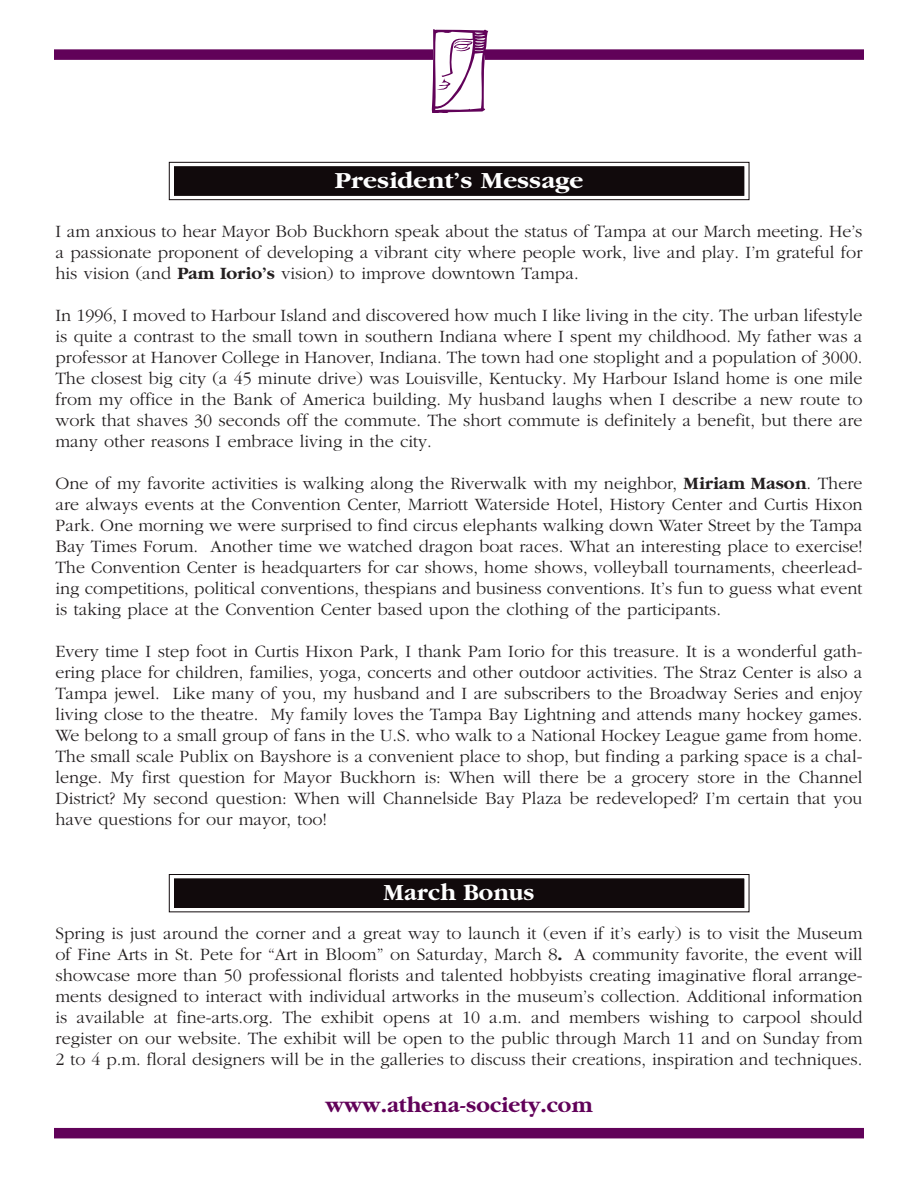
<style>
.page{position:relative;width:918px;height:1188px;background:#fff}
.page>*{position:absolute;margin:0;border:0;box-sizing:border-box;transform-origin:0 0}
.t1{font:700 24px "Garamond";color:#fff;scale:1.1 1}
.t2{font:700 24px "Garamond";color:#fff}
.t3{font:700 22.5px "Garamond";color:#610259}
.t4{font:300 18px/21px "Garamond";color:#231f20;text-align:justify}
.s1{font-weight:700}
</style>
<div class="page">
<div style="left:54px;top:49px;width:810px;height:11px;background:#610259"></div>
<div style="left:54px;top:1128px;width:810px;height:10px;background:#610259"></div>
<svg style="left:430px;top:29px;width:58px;height:84px"></svg>
<div style="left:169px;top:162px;width:580px;height:38px;border:1px solid #110a0c"></div>
<div style="left:174px;top:166px;width:571px;height:30px;background:#110a0c"></div>
<div style="left:173px;top:165px;width:572px;height:32px;border:1px solid #fff"></div>
<div style="left:169px;top:874px;width:580px;height:38px;border:1px solid #110a0c"></div>
<div style="left:174px;top:878px;width:571px;height:30px;background:#110a0c"></div>
<div style="left:173px;top:877px;width:572px;height:32px;border:1px solid #fff"></div>
<h1 class="t1" style="left:335px;top:166px;width:227px">President’s Message</h1>
<p class="t4" style="left:56px;top:220px;width:809px">I am anxious to hear Mayor Bob Buckhorn speak about the status of Tampa at our March meeting. He’s a passionate proponent of developing a vibrant city where people work, live and play. I’m grateful for his vision (and <span class="s1">Pam Iorio’s</span> vision) to improve downtown Tampa.</p>
<p class="t4" style="left:56px;top:304px;width:809px">In 1996, I moved to Harbour Island and discovered how much I like living in the city. The urban lifestyle is quite a contrast to the small town in southern Indiana where I spent my childhood. My father was a professor at Hanover College in Hanover, Indiana. The town had one stoplight and a population of 3000.<br>The closest big city (a 45 minute drive) was Louisville, Kentucky. My Harbour Island home is one mile from my office in the Bank of America building. My husband laughs when I describe a new route to work that shaves 30 seconds off the commute. The short commute is definitely a benefit, but there are many other reasons I embrace living in the city.</p>
<p class="t4" style="left:56px;top:472px;width:809px">One of my favorite activities is walking along the Riverwalk with my neighbor, <span class="s1">Miriam Mason</span>. There are always events at the Convention Center, Marriott Waterside Hotel, History Center and Curtis Hixon Park. One morning we were surprised to find circus elephants walking down Water Street by the Tampa Bay Times Forum. Another time we watched dragon boat races. What an interesting place to exercise!<br>The Convention Center is headquarters for car shows, home shows, volleyball tournaments, cheerlead&shy;ing competitions, political conventions, thespians and business conventions. It’s fun to guess what event is taking place at the Convention Center based upon the clothing of the participants.</p>
<p class="t4" style="left:56px;top:640px;width:809px">Every time I step foot in Curtis Hixon Park, I thank Pam Iorio for this treasure. It is a wonderful gath&shy;ering place for children, families, yoga, concerts and other outdoor activities. The Straz Center is also a Tampa jewel. Like many of you, my husband and I are subscribers to the Broadway Series and enjoy living close to the theatre. My family loves the Tampa Bay Lightning and attends many hockey games.<br>We belong to a small group of fans in the U.S. who walk to a National Hockey League game from home.<br>The small scale Publix on Bayshore is a convenient place to shop, but finding a parking space is a chal&shy;lenge. My first question for Mayor Buckhorn is: When will there be a grocery store in the Channel District? My second question: When will Channelside Bay Plaza be redeveloped? I’m certain that you have questions for our mayor, too!</p>
<h1 class="t2" style="left:384px;top:878px;width:152px">March Bonus</h1>
<p class="t4" style="left:56px;top:922px;width:809px">Spring is just around the corner and a great way to launch it (even if it’s early) is to visit the Museum of Fine Arts in St. Pete for “Art in Bloom” on Saturday, March 8<span class="s1">.</span> A community favorite, the event will showcase more than 50 professional florists and talented hobbyists creating imaginative floral arrange&shy;ments designed to interact with individual artworks in the museum’s collection. Additional information is available at fine-arts.org. The exhibit opens at 10 a.m. and members wishing to carpool should register on our website. The exhibit will be open to the public through March 11 and on Sunday from 2 to 4 p.m. floral designers will be in the galleries to discuss their creations, inspiration and techniques.</p>
<p class="t3" style="left:325px;top:1091px;width:269px">www.athena-society.com</p>
</div>
